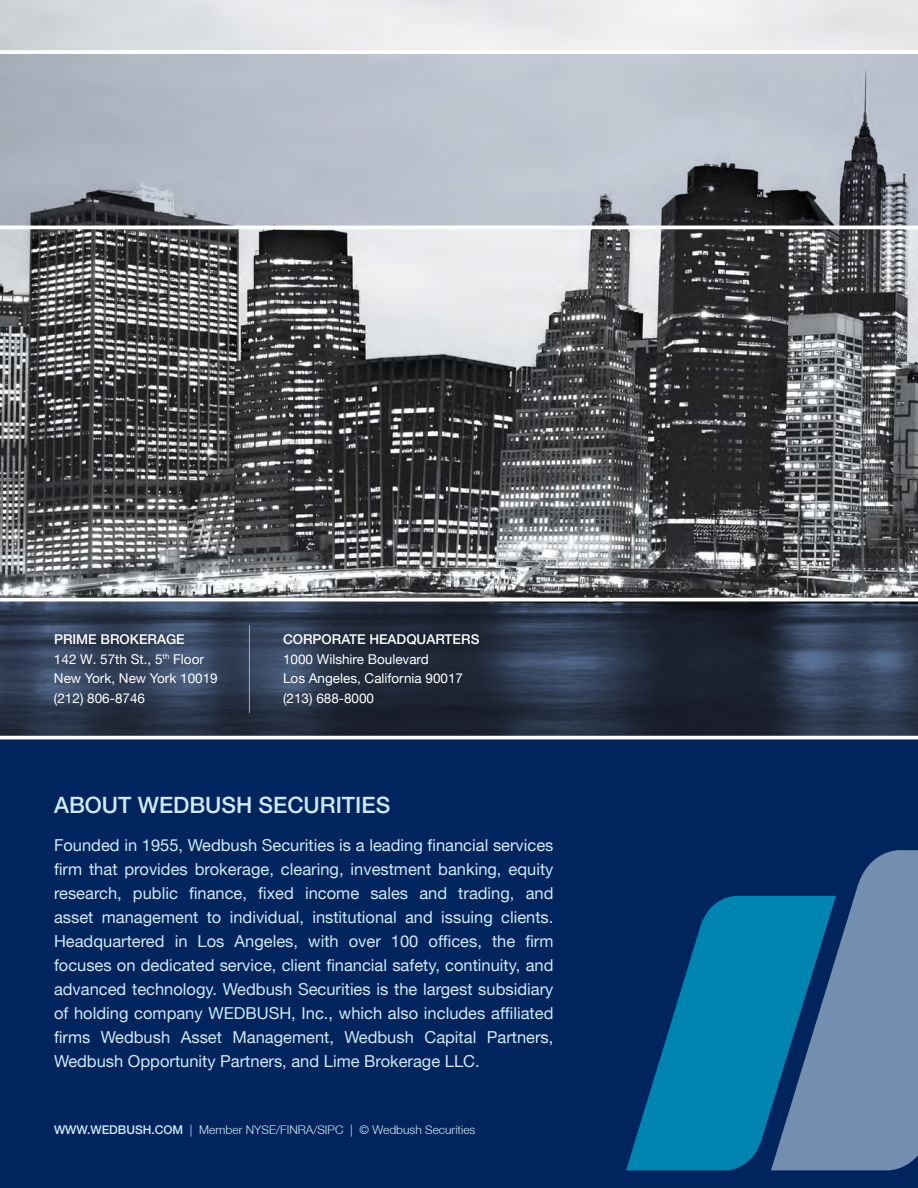
<style>
.page{position:relative;width:918px;height:1188px;background:#fff}
.page>*{position:absolute;margin:0;border:0;box-sizing:border-box;transform-origin:0 0}
.t1{font:500 22.5px "Helvetica Neue LT";color:#d0e9f2}
.t2{font:16.5px/24px "Helvetica Neue LT";color:#d0e9f2;text-align:justify}
.t3{font:13.5px/19.5px "Helvetica Neue LT";color:#fff}
.t4{font:500 13.5px "Helvetica Neue LT";color:#fff}
.t5{font:300 12px "Helvetica Neue LT";color:#d0e9f2}
.s1{font-weight:500}
</style>
<div class="page">
<img style="left:0;top:0;width:918px;height:598px">
<div style="left:0;top:740px;width:918px;height:448px;background:#00245d"></div>
<svg style="left:0;top:54px;width:918px;height:172px;background:#aab0bb"></svg>
<svg style="left:0;top:602px;width:918px;height:134px;background:#2a3649"></svg>
<hr style="left:0;top:50px;width:918px;height:4px;background:#fff">
<hr style="left:0;top:226px;width:918px;height:3px;background:#fff">
<svg style="left:0;top:601px;width:918px;height:1px"></svg>
<svg style="left:0;top:739px;width:918px;height:1px"></svg>
<hr style="left:249px;top:625px;width:1px;height:88px;background:#a5abc9">
<svg style="left:836px;top:850px;width:82px;height:320px;background:#6a85a8"></svg>
<svg style="left:626px;top:896px;width:210px;height:274px;fill:#0085b1"></svg>
<p class="t3" style="left:54px;top:629px;width:165px"><span class="s1">PRIME BROKERAGE<br></span>142 W. 57th St., 5<sup>th</sup> Floor<br>New York, New York 10019 (212) 806-8746</p>
<p class="t4" style="left:283px;top:631px;width:198px">CORPORATE HEADQUARTERS</p>
<p class="t3" style="left:283px;top:649px;width:182px">1000 Wilshire Boulevard<br>Los Angeles, California 90017 (213) 688-8000</p>
<h1 class="t1" style="left:54px;top:791px;width:338px">ABOUT WEDBUSH SECURITIES</h1>
<p class="t2" style="left:54px;top:833px;width:501px">Founded in 1955, Wedbush Securities is a leading financial services firm that provides brokerage, clearing, investment banking, equity research, public finance, fixed income sales and trading, and asset management to individual, institutional and issuing clients.<br>Headquartered in Los Angeles, with over 100 offices, the firm focuses on dedicated service, client financial safety, continuity, and advanced technology. Wedbush Securities is the largest subsidiary of holding company WEDBUSH, Inc., which also includes affiliated firms Wedbush Asset Management, Wedbush Capital Partners, Wedbush Opportunity Partners, and Lime Brokerage LLC.</p>
<p class="t5" style="left:54px;top:1122px;width:423px"><span class="s1">WWW.WEDBUSH.COM</span> | Member NYSE/FINRA/SIPC | © Wedbush Securities</p>
</div>
